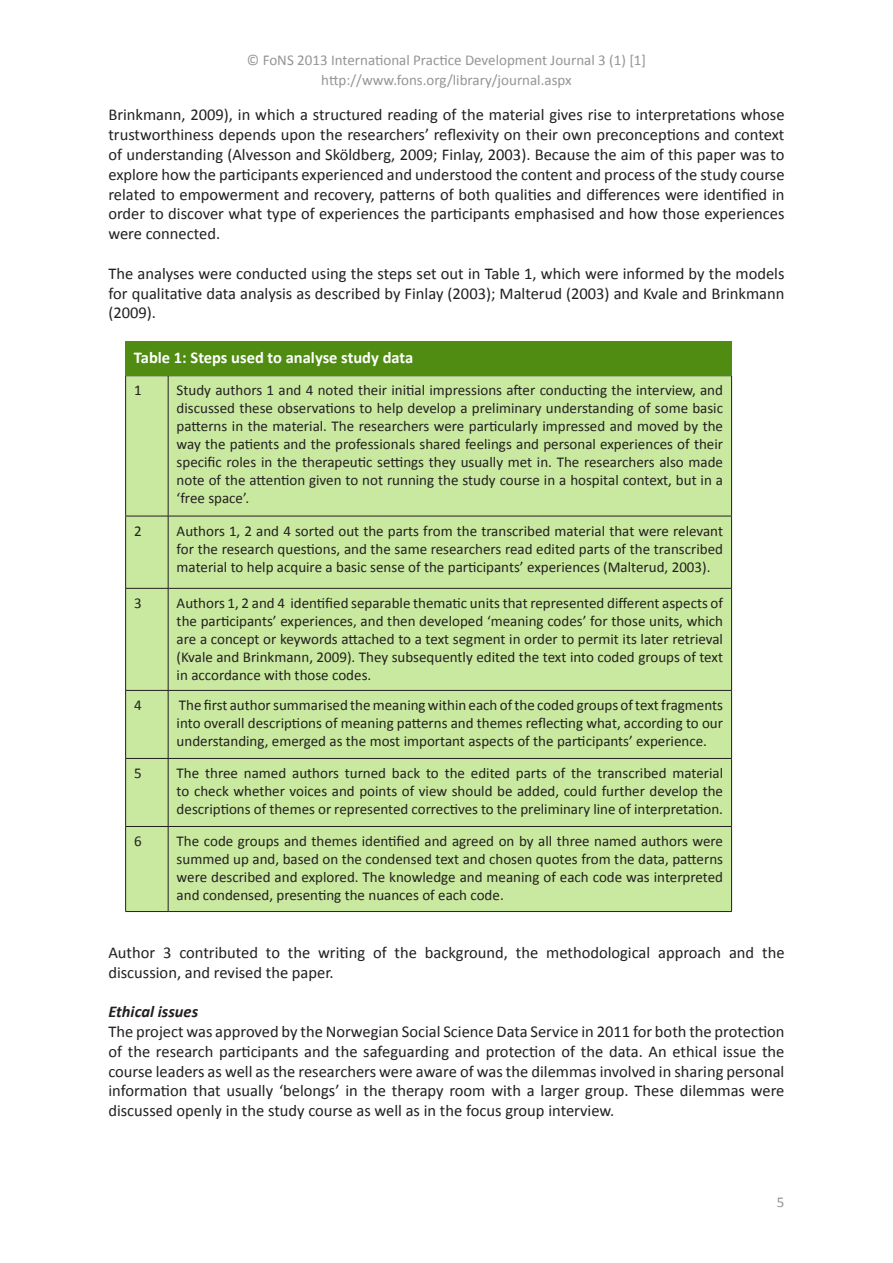
<style>
.page{position:relative;width:893px;height:1263px;background:#fff}
.page>*{position:absolute;margin:0;border:0;box-sizing:border-box;transform-origin:0 0}
.Body{font:16.5px/19.8px "Calibri";color:#231f20;text-align:justify}
.t1{font:700 16.5px "Calibri";color:#fff}
.Body-2{font:italic 700 16.5px "Calibri";color:#231f20}
.t2{font:15px/18px "Calibri";color:#231f20;text-align:justify}
.t3{font:15px/19.8px "Calibri";color:#939598;text-align:center}
</style>
<div class="page">
<div style="left:126px;top:376px;width:605px;height:535px;background:#c9e9a0"></div>
<hr style="left:125px;top:375px;width:43px;height:1px;background:#231f20">
<hr style="left:125px;top:376px;width:1px;height:140px;background:#231f20">
<hr style="left:168px;top:375px;width:564px;height:1px;background:#231f20">
<hr style="left:168px;top:376px;width:1px;height:140px;background:#231f20">
<hr style="left:731px;top:376px;width:1px;height:140px;background:#231f20">
<hr style="left:125px;top:516px;width:43px;height:1px;background:#231f20">
<hr style="left:125px;top:516px;width:1px;height:72px;background:#231f20">
<hr style="left:168px;top:516px;width:564px;height:1px;background:#231f20">
<hr style="left:168px;top:516px;width:1px;height:72px;background:#231f20">
<hr style="left:731px;top:516px;width:1px;height:72px;background:#231f20">
<hr style="left:125px;top:588px;width:43px;height:1px;background:#231f20">
<hr style="left:125px;top:588px;width:1px;height:102px;background:#231f20">
<hr style="left:168px;top:588px;width:564px;height:1px;background:#231f20">
<hr style="left:168px;top:588px;width:1px;height:102px;background:#231f20">
<hr style="left:731px;top:588px;width:1px;height:102px;background:#231f20">
<hr style="left:125px;top:690px;width:43px;height:1px;background:#231f20">
<hr style="left:125px;top:691px;width:1px;height:67px;background:#231f20">
<hr style="left:168px;top:690px;width:564px;height:1px;background:#231f20">
<hr style="left:168px;top:691px;width:1px;height:67px;background:#231f20">
<hr style="left:731px;top:691px;width:1px;height:67px;background:#231f20">
<hr style="left:125px;top:758px;width:43px;height:1px;background:#231f20">
<hr style="left:125px;top:759px;width:1px;height:67px;background:#231f20">
<hr style="left:168px;top:758px;width:564px;height:1px;background:#231f20">
<hr style="left:168px;top:759px;width:1px;height:67px;background:#231f20">
<hr style="left:731px;top:759px;width:1px;height:67px;background:#231f20">
<hr style="left:125px;top:826px;width:43px;height:1px;background:#231f20">
<hr style="left:125px;top:827px;width:1px;height:84px;background:#231f20">
<hr style="left:168px;top:826px;width:564px;height:1px;background:#231f20">
<hr style="left:168px;top:827px;width:1px;height:84px;background:#231f20">
<hr style="left:731px;top:827px;width:1px;height:84px;background:#231f20">
<hr style="left:125px;top:911px;width:43px;height:1px;background:#231f20">
<hr style="left:168px;top:911px;width:564px;height:1px;background:#231f20">
<div style="left:125px;top:341px;width:607px;height:34px;background:#508c11"></div>
<p class="t3" style="left:247px;top:50px;width:401px">© FoNS 2013 International Practice Development Journal 3 (1) [1] http://www.fons.org/library/journal.aspx</p>
<p class="Body" style="left:108px;top:104px;width:678px">Brinkmann, 2009), in which a structured reading of the material gives rise to interpretations whose trustworthiness depends upon the researchers’ reflexivity on their own preconceptions and context of understanding (Alvesson and Sköldberg, 2009; Finlay, 2003). Because the aim of this paper was to explore how the participants experienced and understood the content and process of the study course related to empowerment and recovery, patterns of both qualities and differences were identified in order to discover what type of experiences the participants emphasised and how those experiences were connected.</p>
<p class="Body" style="left:108px;top:263px;width:678px">The analyses were conducted using the steps set out in Table 1, which were informed by the models for qualitative data analysis as described by Finlay (2003); Malterud (2003) and Kvale and Brinkmann (2009).</p>
<p class="t1" style="left:134px;top:347px;width:281px">Table 1: Steps used to analyse study data</p>
<p class="t2" style="left:134px;top:381px;width:9px">1</p>
<p class="t2" style="left:177px;top:381px;width:548px">Study authors 1 and 4 noted their initial impressions after conducting the interview, and discussed these observations to help develop a preliminary understanding of some basic patterns in the material. The researchers were particularly impressed and moved by the way the patients and the professionals shared feelings and personal experiences of their specific roles in the therapeutic settings they usually met in. The researchers also made note of the attention given to not running the study course in a hospital context, but in a ‘free space’.</p>
<p class="t2" style="left:134px;top:521px;width:9px">2</p>
<p class="t2" style="left:177px;top:521px;width:548px">Authors 1, 2 and 4 sorted out the parts from the transcribed material that were relevant for the research questions, and the same researchers read edited parts of the transcribed material to help acquire a basic sense of the participants’ experiences (Malterud, 2003).</p>
<p class="t2" style="left:134px;top:593px;width:9px">3</p>
<p class="t2" style="left:177px;top:593px;width:548px">Authors 1, 2 and 4 identified separable thematic units that represented different aspects of the participants’ experiences, and then developed ‘meaning codes’ for those units, which are a concept or keywords attached to a text segment in order to permit its later retrieval (Kvale and Brinkmann, 2009). They subsequently edited the text into coded groups of text in accordance with those codes.</p>
<p class="t2" style="left:134px;top:695px;width:9px">4</p>
<p class="t2" style="left:177px;top:695px;width:548px">The first author summarised the meaning within each of the coded groups of text fragments into overall descriptions of meaning patterns and themes reflecting what, according to our understanding, emerged as the most important aspects of the participants’ experience.</p>
<p class="t2" style="left:134px;top:763px;width:9px">5</p>
<p class="t2" style="left:177px;top:763px;width:548px">The three named authors turned back to the edited parts of the transcribed material to check whether voices and points of view should be added, could further develop the descriptions of themes or represented correctives to the preliminary line of interpretation.</p>
<p class="t2" style="left:134px;top:831px;width:9px">6</p>
<p class="t2" style="left:177px;top:831px;width:548px">The code groups and themes identified and agreed on by all three named authors were summed up and, based on the condensed text and chosen quotes from the data, patterns were described and explored. The knowledge and meaning of each code was interpreted and condensed, presenting the nuances of each code.</p>
<p class="Body" style="left:108px;top:941px;width:678px">Author 3 contributed to the writing of the background, the methodological approach and the discussion, and revised the paper.</p>
<p class="Body-2" style="left:108px;top:1001px;width:91px">Ethical issues</p>
<p class="Body" style="left:108px;top:1021px;width:678px">The project was approved by the Norwegian Social Science Data Service in 2011 for both the protection of the research participants and the safeguarding and protection of the data. An ethical issue the course leaders as well as the researchers were aware of was the dilemmas involved in sharing personal information that usually ‘belongs’ in the therapy room with a larger group. These dilemmas were discussed openly in the study course as well as in the focus group interview.</p>
<p class="t3" style="left:777px;top:1192px;width:9px">5</p>
</div>
